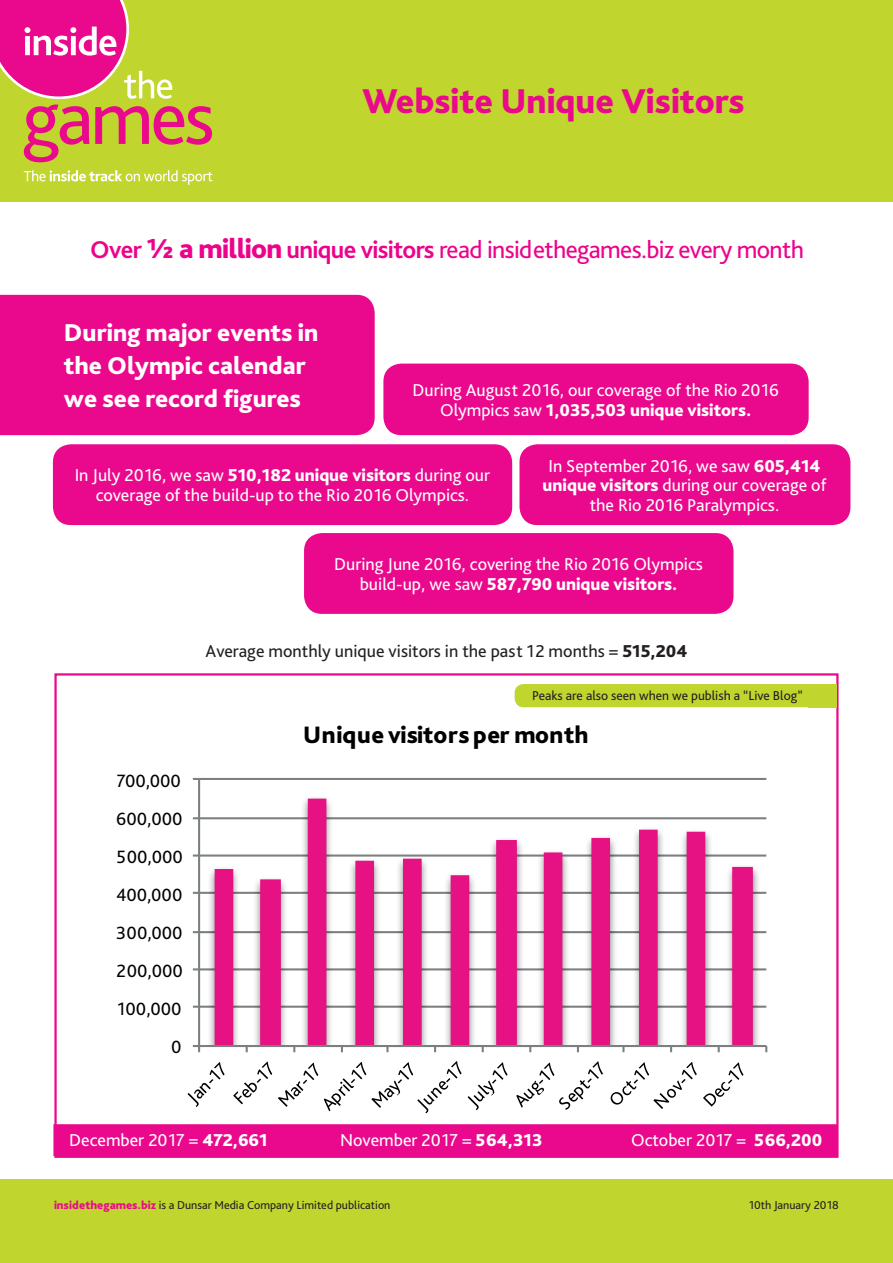
<style>
.page{position:relative;width:893px;height:1263px;background:#fff}
.page>*{position:absolute;margin:0;border:0;box-sizing:border-box;transform-origin:0 0}
.t1{font:800 36px "Bliss Pro";color:#ea098c}
.t2{font:25.5px "Bliss Pro";letter-spacing:-.025em;color:#ed028c}
.t3{font:800 25.5px/33px "Bliss Pro";color:#fff}
.t4{font:800 24.9px "Bliss Pro";letter-spacing:.015em;color:#000001}
.t5{font:18.6px "Bliss Pro";color:#000001}
.t6{font:18px/19.5px "Bliss Pro";color:#fff;text-align:center}
.t7{font:18px "Bliss Pro";color:#231f20}
.t8{font:13.5px "Bliss Pro";color:#231f20}
.t9{font:12px "Bliss Pro";color:#231f20}
.s1{font-weight:700}
.s2{font-weight:800;font-size:28.5px}
.s3{font-weight:800}
.s4{font-weight:800;color:#ea098c}
</style>
<div class="page">
<div style="left:0;top:1179px;width:893px;height:84px;background:#c1d52f"></div>
<div style="left:0;top:0;width:893px;height:201px;background:#c1d52f"></div>
<svg style="left:24px;top:170px;width:189px;height:15px"></svg>
<svg style="left:24px;top:105px;width:188px;height:57px"></svg>
<svg style="left:0;top:0;width:172px;height:99px"></svg>
<div style="left:383px;top:364px;width:426px;height:71px;background:#ea098c;border-radius:18px"></div>
<div style="left:304px;top:533px;width:429px;height:81px;background:#ea098c;border-radius:18px"></div>
<div style="left:53px;top:444px;width:459px;height:81px;background:#ea098c;border-radius:18px"></div>
<div style="left:519px;top:444px;width:331px;height:81px;background:#ea098c;border-radius:18px"></div>
<hr style="left:199px;top:1006px;width:567px;height:2px;background:#7c7f80">
<hr style="left:199px;top:968px;width:567px;height:2px;background:#7c7f80">
<hr style="left:199px;top:931px;width:567px;height:2px;background:#7c7f80">
<hr style="left:199px;top:892px;width:567px;height:2px;background:#7c7f80">
<hr style="left:199px;top:854px;width:567px;height:2px;background:#7c7f80">
<hr style="left:199px;top:817px;width:567px;height:2px;background:#7c7f80">
<hr style="left:199px;top:778px;width:567px;height:2px;background:#7c7f80">
<img style="left:206px;top:798px;width:555px;height:247px">
<svg style="left:215px;top:799px;width:538px;height:246px"></svg>
<hr style="left:198px;top:779px;width:2px;height:267px;background:#7c7f80">
<hr style="left:199px;top:1045px;width:567px;height:2px;background:#7c7f80">
<svg style="left:193px;top:1045px;width:7px;height:7px"></svg>
<svg style="left:188px;top:1062px;width:37px;height:45px"></svg>
<svg style="left:233px;top:1061px;width:39px;height:43px"></svg>
<svg style="left:278px;top:1062px;width:40px;height:45px"></svg>
<svg style="left:324px;top:1061px;width:138px;height:52px"></svg>
<svg style="left:468px;top:1062px;width:40px;height:48px"></svg>
<svg style="left:516px;top:1061px;width:87px;height:49px"></svg>
<svg style="left:610px;top:1062px;width:87px;height:47px"></svg>
<svg style="left:703px;top:1062px;width:41px;height:44px"></svg>
<div style="left:515px;top:684px;width:308px;height:23px;background:#c1d52f;border-radius:9px"></div>
<div style="left:808px;top:684px;width:28px;height:23px;background:#c1d52f"></div>
<div style="left:0;top:295px;width:375px;height:140px;background:#ea098c"></div>
<div style="left:53px;top:1124px;width:785px;height:32px;background:#ea098c;border:2px solid #ea098c"></div>
<h1 class="t1" style="left:362px;top:79px;width:383px">Website Unique Visitors</h1>
<h2 class="t2" style="left:90px;top:233px;width:715px"><span class="s1">Over</span> <span class="s2">1/2 a million</span> <span class="s1">unique visitors</span> read insidethegames.biz every month</h2>
<h2 class="t3" style="left:64px;top:315px;width:256px">During major events in the Olympic calendar we see record figures</h2>
<p class="t6" style="left:412px;top:380px;width:368px">During August 2016, our coverage of the Rio 2016<br>Olympics saw <span class="s3">1,035,503 unique visitors.</span></p>
<p class="t6" style="left:75px;top:465px;width:417px">In July 2016, we saw <span class="s3">510,182 unique visitors</span> during our coverage of the build-up to the Rio 2016 Olympics.</p>
<p class="t6" style="left:543px;top:455px;width:285px">In September 2016, we saw <span class="s3">605,414 unique visitors</span> during our coverage of the Rio 2016 Paralympics.</p>
<p class="t6" style="left:334px;top:554px;width:370px">During June 2016, covering the Rio 2016 Olympics build-up, we saw <span class="s3">587,790 unique visitors.</span></p>
<p class="t7" style="left:205px;top:640px;width:483px">Average monthly unique visitors in the past 12 months = <span class="s3">515,204</span></p>
<p class="t8" style="left:532px;top:687px;width:272px">Peaks are also seen when we publish a “Live Blog”</p>
<p class="t5" style="left:117px;top:769px;width:66px">700,000</p>
<p class="t5" style="left:116px;top:807px;width:68px">600,000</p>
<p class="t5" style="left:116px;top:845px;width:68px">500,000</p>
<p class="t5" style="left:116px;top:883px;width:68px">400,000</p>
<p class="t5" style="left:116px;top:921px;width:68px">300,000</p>
<p class="t5" style="left:116px;top:959px;width:68px">200,000</p>
<p class="t5" style="left:117px;top:997px;width:66px">100,000</p>
<p class="t5" style="left:171px;top:1035px;width:12px">0</p>
<h3 class="t4" style="left:303px;top:719px;width:287px">Unique visitors per month</h3>
<p class="t6" style="left:69px;top:1130px;width:200px">December 2017 = <span class="s3">472,661</span></p>
<p class="t6" style="left:340px;top:1130px;width:204px">November 2017 = <span class="s3">564,313</span></p>
<p class="t6" style="left:631px;top:1130px;width:193px">October 2017 = <span class="s3">566,200</span></p>
<p class="t9" style="left:54px;top:1197px;width:338px"><span class="s4">insidethegames.biz</span> is a Dunsar Media Company Limited publication</p>
<p class="t9" style="left:749px;top:1197px;width:91px">10th January 2018</p>
</div>
